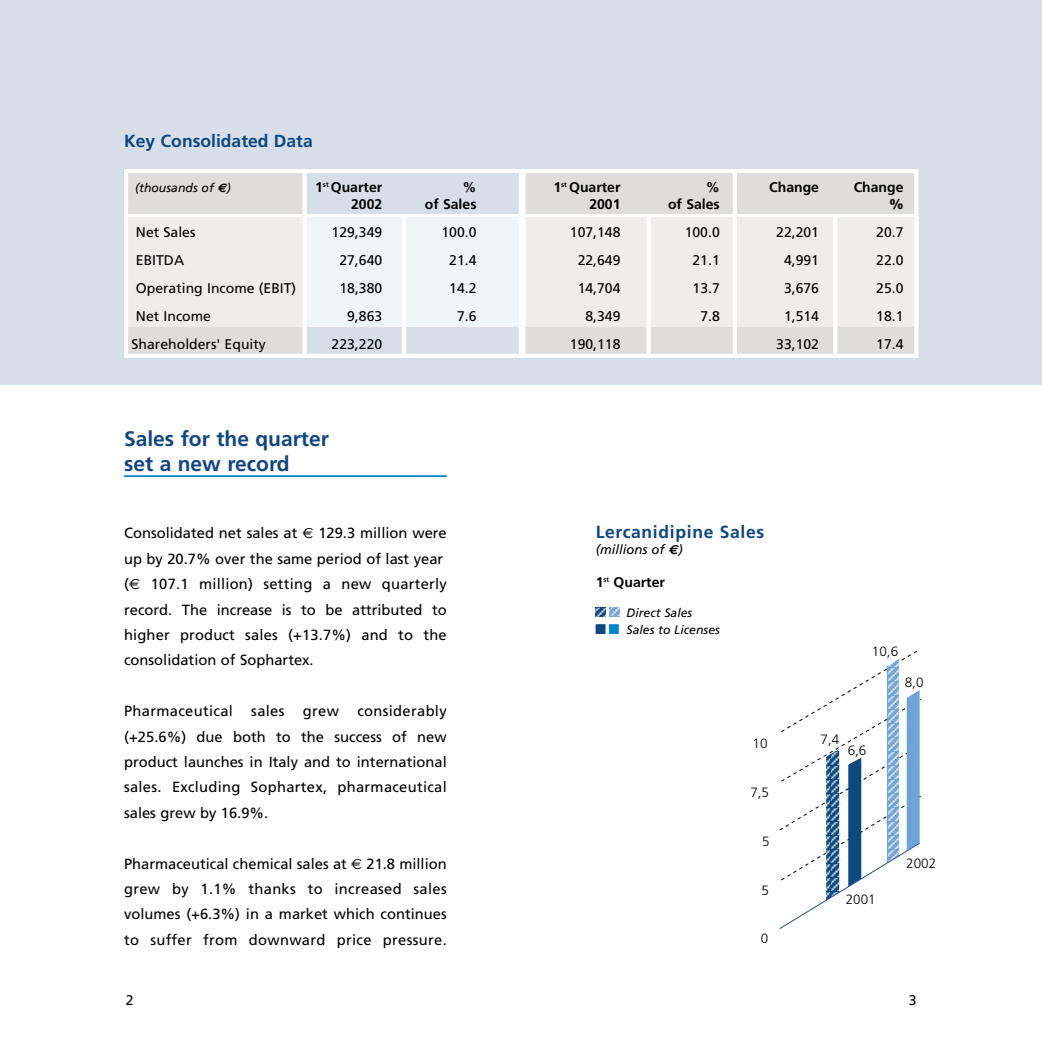
<style>
.page{position:relative;width:1042px;height:1042px;background:#fff}
.page>*{position:absolute;margin:0;border:0;box-sizing:border-box;transform-origin:0 0}
.t1{font:700 21px/25.2px "Frutiger";color:#0e4781}
.t2{font:700 17.5px "Frutiger";letter-spacing:.01em;color:#0e4781}
.t3{font:700 17.5px "Frutiger";letter-spacing:.04em;color:#0e4781}
.t4{font:14.7px/25.4px "Frutiger";color:#000;text-align:justify}
.t5{font:14px "Frutiger";color:#000}
.t6{font:700 14px "Frutiger";color:#000}
.t7{font:900 14px "Frutiger";color:#000}
.t8{font:300 13.47px "Frutiger";color:#000}
.t9{font:italic 13.12px "Frutiger";color:#000}
.t10{font:italic 12.25px/17.5px "Frutiger";color:#000}
.s1{font-family:"Euro Sans";font-weight:700}
.s2{font-family:"Euro Sans"}
</style>
<div class="page">
<div style="left:1px;top:0;width:1040px;height:384px;background:#d6dfe8"></div>
<div style="left:124px;top:173px;width:794px;height:157px;background:#efedec"></div>
<div style="left:303px;top:215px;width:218px;height:142px;background:#f0f5f8"></div>
<div style="left:124px;top:327px;width:794px;height:30px;background:#dfdddb"></div>
<div style="left:124px;top:173px;width:794px;height:42px;background:#dfdddb"></div>
<hr style="left:646px;top:215px;width:4px;height:140px;background:#fff">
<div style="left:732px;top:170px;width:5px;height:186px;background:#fff"></div>
<div style="left:832px;top:215px;width:5px;height:143px;background:#fff"></div>
<hr style="left:124px;top:475px;width:322px;height:2px;background:#0087cc">
<svg style="left:779px;top:650px;width:143px;height:279px"></svg>
<svg style="left:595px;top:607px;width:24px;height:9px"></svg>
<div style="left:304px;top:172px;width:218px;height:45px;background:#d6dfe8"></div>
<div style="left:305px;top:327px;width:216px;height:29px;background:#d6dfe8"></div>
<div style="left:124px;top:169px;width:794px;height:189px;border:4px solid #fff"></div>
<div style="left:302px;top:171px;width:5px;height:185px;background:#fff"></div>
<div style="left:401px;top:216px;width:5px;height:139px;background:#fff"></div>
<div style="left:518px;top:171px;width:7px;height:186px;background:#fff"></div>
<hr style="left:124px;top:214px;width:793px;height:3px;background:#fff">
<hr style="left:124px;top:354px;width:793px;height:3px;background:#fff">
<p class="t2" style="left:124px;top:134px;width:190px">Key Consolidated Data</p>
<p class="t10" style="left:135px;top:179px;width:97px">(thousands of <span class="s1">€</span>)</p>
<p class="t6" style="left:315px;top:181px;width:69px">1<sup>st</sup> Quarter</p>
<p class="t6" style="left:462px;top:181px;width:15px">%</p>
<p class="t6" style="left:553px;top:181px;width:69px">1<sup>st</sup> Quarter</p>
<p class="t6" style="left:705px;top:181px;width:15px">%</p>
<p class="t6" style="left:769px;top:181px;width:51px">Change</p>
<p class="t6" style="left:853px;top:181px;width:51px">Change</p>
<p class="t6" style="left:351px;top:198px;width:33px">2002</p>
<p class="t6" style="left:424px;top:198px;width:53px">of Sales</p>
<p class="t6" style="left:589px;top:198px;width:33px">2001</p>
<p class="t6" style="left:668px;top:198px;width:53px">of Sales</p>
<p class="t7" style="left:889px;top:198px;width:16px">%</p>
<p class="t5" style="left:136px;top:226px;width:61px">Net Sales</p>
<p class="t5" style="left:331px;top:226px;width:52px">129,349</p>
<p class="t5" style="left:441px;top:226px;width:37px">100.0</p>
<p class="t5" style="left:569px;top:226px;width:52px">107,148</p>
<p class="t5" style="left:684px;top:226px;width:37px">100.0</p>
<p class="t5" style="left:776px;top:226px;width:44px">22,201</p>
<p class="t5" style="left:876px;top:226px;width:29px">20.7</p>
<p class="t5" style="left:136px;top:254px;width:50px">EBITDA</p>
<p class="t5" style="left:339px;top:254px;width:44px">27,640</p>
<p class="t5" style="left:449px;top:254px;width:29px">21.4</p>
<p class="t5" style="left:577px;top:254px;width:44px">22,649</p>
<p class="t5" style="left:692px;top:254px;width:29px">21.1</p>
<p class="t5" style="left:783px;top:254px;width:37px">4,991</p>
<p class="t5" style="left:876px;top:254px;width:29px">22.0</p>
<p class="t5" style="left:136px;top:282px;width:162px">Operating Income (EBIT)</p>
<p class="t5" style="left:339px;top:282px;width:44px">18,380</p>
<p class="t5" style="left:449px;top:282px;width:29px">14.2</p>
<p class="t5" style="left:577px;top:282px;width:44px">14,704</p>
<p class="t5" style="left:692px;top:282px;width:29px">13.7</p>
<p class="t5" style="left:783px;top:282px;width:37px">3,676</p>
<p class="t5" style="left:876px;top:282px;width:29px">25.0</p>
<p class="t5" style="left:136px;top:310px;width:77px">Net Income</p>
<p class="t5" style="left:347px;top:310px;width:37px">9,863</p>
<p class="t5" style="left:457px;top:310px;width:21px">7.6</p>
<p class="t5" style="left:585px;top:310px;width:37px">8,349</p>
<p class="t5" style="left:700px;top:310px;width:21px">7.8</p>
<p class="t5" style="left:783px;top:310px;width:37px">1,514</p>
<p class="t5" style="left:876px;top:310px;width:29px">18.1</p>
<p class="t5" style="left:132px;top:338px;width:136px">Shareholders' Equity</p>
<p class="t5" style="left:331px;top:338px;width:52px">223,220</p>
<p class="t5" style="left:569px;top:338px;width:52px">190,118</p>
<p class="t5" style="left:776px;top:338px;width:44px">33,102</p>
<p class="t5" style="left:876px;top:338px;width:29px">17.4</p>
<h1 class="t1" style="left:124px;top:427px;width:206px">Sales for the quarter set a new record</h1>
<p class="t4" style="left:124px;top:521px;width:324px;text-align:left">Consolidated net sales at <span class="s2">€</span> 129.3 million were up by 20.7% over the same period of last year (<span class="s2">€</span> 107.1 million) setting a new quarterly record. The increase is to be attributed to higher product sales (+13.7%) and to the consolidation of Sophartex.</p>
<p class="t4" style="left:124px;top:699px;width:324px">Pharmaceutical sales grew considerably (+25.6%) due both to the success of new product launches in Italy and to international sales. Excluding Sophartex, pharmaceutical sales grew by 16.9%.</p>
<p class="t4" style="left:124px;top:851px;width:324px">Pharmaceutical chemical sales at <span class="s2">€</span> 21.8 million grew by 1.1% thanks to increased sales volumes (+6.3%) in a market which continues to suffer from downward price pressure.</p>
<p class="t3" style="left:595px;top:524px;width:170px">Lercanidipine Sales</p>
<p class="t9" style="left:595px;top:543px;width:89px">(millions of <span class="s1">€</span>)</p>
<p class="t6" style="left:595px;top:576px;width:71px">1<sup>st</sup> Quarter</p>
<p class="t10" style="left:626px;top:604px;width:95px">Direct Sales<br>Sales to Licenses</p>
<p class="t8" style="left:752px;top:738px;width:16px">10</p>
<p class="t8" style="left:750px;top:786px;width:20px">7,5</p>
<p class="t8" style="left:762px;top:835px;width:9px">5</p>
<p class="t8" style="left:761px;top:884px;width:9px">5</p>
<p class="t8" style="left:760px;top:933px;width:9px">0</p>
<p class="t8" style="left:871px;top:645px;width:28px">10,6</p>
<p class="t8" style="left:820px;top:733px;width:20px">7,4</p>
<p class="t8" style="left:847px;top:745px;width:20px">6,6</p>
<p class="t8" style="left:904px;top:677px;width:20px">8,0</p>
<p class="t8" style="left:845px;top:894px;width:31px">2001</p>
<p class="t8" style="left:906px;top:857px;width:31px">2002</p>
<p class="t5" style="left:126px;top:994px;width:9px">2</p>
<p class="t5" style="left:908px;top:994px;width:9px">3</p>
</div>
